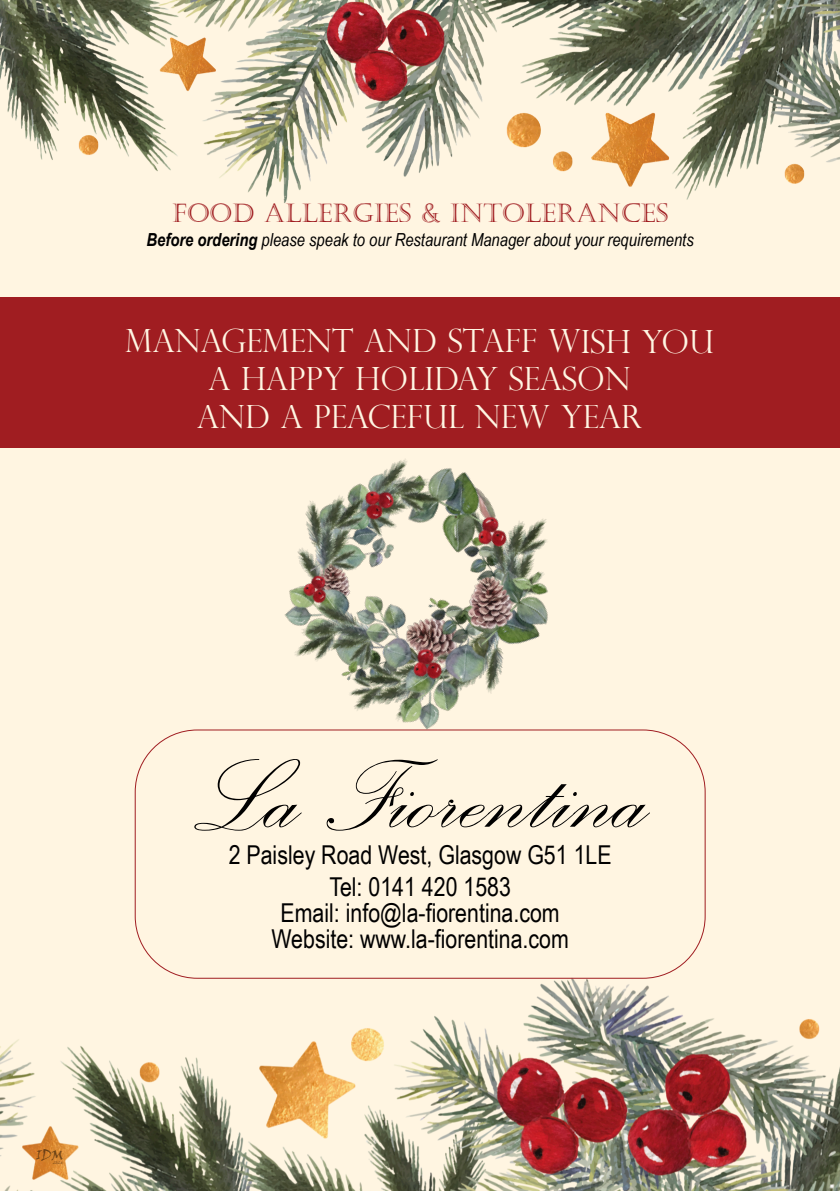
<style>
.page{position:relative;width:840px;height:1191px;background:#fff}
.page>*{position:absolute;margin:0;border:0;box-sizing:border-box;transform-origin:0 0}
.t1{font:128px "Palace Script";color:#000}
.t2{font:300 32px/37.8px "Perpetua Titling";color:#fff6e3;text-align:center}
.t3{font:26px/32px "Arial Narrow";color:#000;text-align:center}
.t4{font:26px "Castellar";color:#a01d21}
.t5{font:italic 18px "Arial Narrow";color:#000}
.t6{font:13.4px "Viner Hand ITC";color:rgb(0 0 0/.49)}
.t7{font:4px "Viner Hand ITC";color:rgb(0 0 0/.49)}
.s1{font-weight:700}
</style>
<div class="page">
<img style="left:0;top:0;width:839px;height:1191px">
<div style="left:0;top:298px;width:839px;height:150px;background:#a01d21"></div>
<img style="left:205px;top:448px;width:429px;height:350px">
<p class="t4" style="left:172px;top:197px;width:497px">FOOD ALLERGIES &amp; INTOLERANCES</p>
<p class="t5" style="left:146px;top:233px;width:548px"><span class="s1">Before ordering</span> please speak to our Restaurant Manager about your requirements</p>
<p class="t2" style="left:125px;top:324px;width:590px">MANAGEMENT AND STAFF WISH YOU<br>A HAPPY HOLIDAY SEASON<br>AND A PEACEFUL NEW YEAR</p>
<p class="t6" style="left:36px;top:1146px;width:29px">IDM</p>
<p class="t7" style="left:53px;top:1160px;width:11px">2024</p>
<h1 class="t1" style="left:191px;top:710px;width:459px">La Fiorentina</h1>
<p class="t3" style="left:228px;top:841px;width:384px">2 Paisley Road West, Glasgow G51 1LE<br>Tel: 0141 420 1583</p>
<p class="t3" style="left:271px;top:902px;width:299px;line-height:26px">Email: info@la-fiorentina.com<br>Website: www.la-fiorentina.com</p>
</div>
